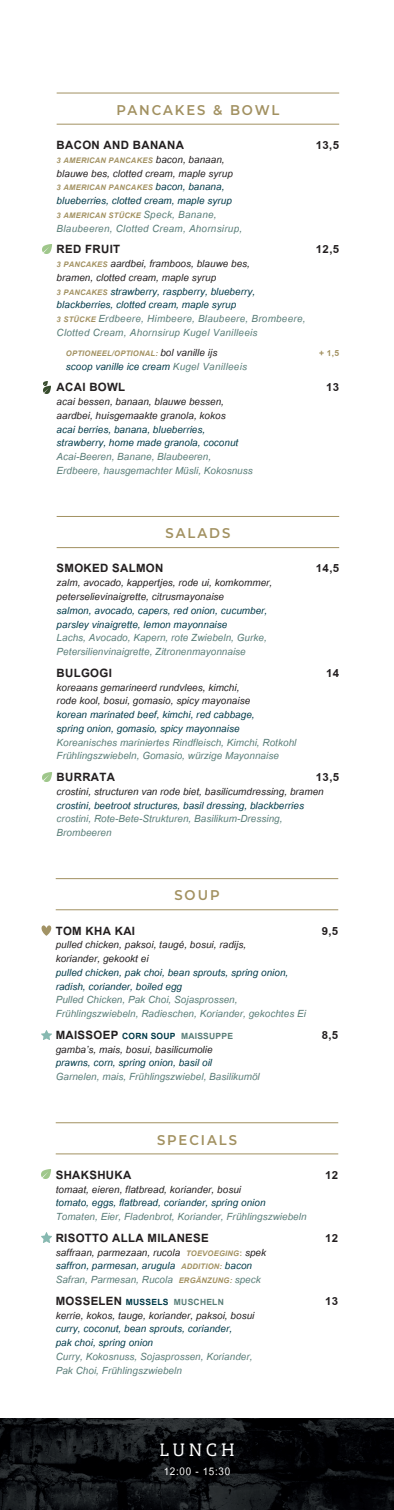
<style>
.page{position:relative;width:394px;height:1510px;background:#fff}
.page>*{position:absolute;margin:0;border:0;box-sizing:border-box;transform-origin:0 0}
.t1{font:300 18.75px "Bree Serif";letter-spacing:.2em;color:#fff}
.t2{font:700 16px "Utsaah";letter-spacing:.02em;color:#231f20}
.t3{font:14.75px "Utsaah";letter-spacing:.05em;color:#fff;scale:.93 1}
.t4{font:600 14px "Montserrat";letter-spacing:.15em;color:#a29161;scale:.93 1}
.t5{font:italic 13.75px/13.8px "Utsaah";letter-spacing:.005em;color:#597d78}
.t6{font:italic 13.75px/13.8px "Utsaah";letter-spacing:.005em;color:#231f20}
.t7{font:italic 13.75px/13.8px "Utsaah";letter-spacing:.005em;color:#003a49}
.t8{font:700 11.88px "Utsaah";letter-spacing:.02em;color:#597d78}
.t9{font:700 11.88px "Utsaah";color:#a29161}
.t10{font:italic 700 10.62px "Utsaah";letter-spacing:.02em;color:#a29161}
.s1{font-weight:400;font-size:13.75px;color:#231f20}
.s2{font-weight:400;font-size:13.75px;color:#003a49}
.s3{font-weight:400;font-size:13.75px;color:#597d78}
.s4{font-weight:700;font-size:10.62px;color:#a29161}
.s5{color:#231f20}
.s6{color:#003a49}
.s7{color:#597d78}
.s8{font-size:16px;color:#231f20}
.s9{font-weight:700;font-style:normal;font-size:11.88px;color:#a29161}
.s10{font-size:11.88px;color:#003a49}
.s11{font-size:11.88px;color:#597d78}
</style>
<div class="page">
<img style="left:0;top:1418px;width:393px;height:91px">
<hr style="left:57px;top:516px;width:282px;height:1px;background:#a29161">
<hr style="left:57px;top:547px;width:282px;height:1px;background:#a29161">
<svg style="left:42px;top:772px;width:10px;height:9px"></svg>
<hr style="left:56px;top:1122px;width:282px;height:1px;background:#a29161">
<hr style="left:56px;top:1153px;width:282px;height:1px;background:#a29161">
<svg style="left:41px;top:1169px;width:10px;height:9px"></svg>
<svg style="left:41px;top:1232px;width:10px;height:10px"></svg>
<hr style="left:57px;top:92px;width:282px;height:1px;background:#a29161">
<hr style="left:57px;top:124px;width:282px;height:1px;background:#a29161">
<svg style="left:42px;top:245px;width:10px;height:9px"></svg>
<svg style="left:43px;top:382px;width:8px;height:11px"></svg>
<hr style="left:56px;top:878px;width:282px;height:1px;background:#a29161">
<hr style="left:56px;top:909px;width:282px;height:1px;background:#a29161">
<svg style="left:41px;top:1030px;width:10px;height:9px"></svg>
<svg style="left:41px;top:925px;width:10px;height:10px"></svg>
<p class="t4" style="left:116px;top:100px;width:176px">PANCAKES &amp; BOWL</p>
<p class="t2" style="left:57px;top:136px;width:129px">BACON AND BANANA</p>
<p class="t2" style="left:315px;top:136px;width:25px">13,5</p>
<p class="t10" style="left:57px;top:154px;width:169px">3 AMERICAN PANCAKES <span class="s1">bacon, banaan,</span></p>
<p class="t6" style="left:57px;top:167px;width:177px">blauwe bes, clotted cream, maple syrup</p>
<p class="t10" style="left:57px;top:182px;width:169px">3 AMERICAN PANCAKES <span class="s2">bacon, banana,</span></p>
<p class="t7" style="left:57px;top:194px;width:176px">blueberries, clotted cream, maple syrup</p>
<p class="t10" style="left:57px;top:209px;width:161px">3 AMERICAN STÜCKE <span class="s3">Speck, Banane,</span></p>
<p class="t5" style="left:57px;top:222px;width:187px">Blaubeeren, Clotted Cream, Ahornsirup,</p>
<p class="t2" style="left:57px;top:240px;width:65px">RED FRUIT</p>
<p class="t2" style="left:315px;top:240px;width:25px">12,5</p>
<p class="t5" style="left:57px;top:257px;width:250px"><span class="s4">3 PANCAKES</span> <span class="s5">aardbei, framboos, blauwe bes,<br>bramen, clotted cream, maple syrup<br></span><span class="s4">3 PANCAKES</span> <span class="s6">strawberry, raspberry, blueberry, blackberries, clotted cream, maple syrup<br></span><span class="s4">3 STÜCKE</span> Erdbeere, Himbeere, Blaubeere, Brombeere, Clotted Cream, Ahornsirup Kugel Vanilleeis</p>
<p class="t10" style="left:66px;top:347px;width:153px">OPTIONEEL/OPTIONAL: <span class="s1">bol vanille ijs</span></p>
<p class="t9" style="left:319px;top:346px;width:22px">+ 1,5</p>
<p class="t7" style="left:66px;top:360px;width:182px">scoop vanille ice cream <span class="s7">Kugel Vanilleeis</span></p>
<p class="t2" style="left:57px;top:378px;width:70px">ACAI BOWL</p>
<p class="t2" style="left:326px;top:378px;width:15px">13</p>
<p class="t6" style="left:57px;top:395px;width:170px">acai bessen, banaan, blauwe bessen, aardbei, huisgemaakte granola, kokos</p>
<p class="t7" style="left:57px;top:423px;width:183px">acai berries, banana, blueberries, strawberry, home made granola, coconut</p>
<p class="t5" style="left:57px;top:450px;width:197px">Acai-Beeren, Banane, Blaubeeren,<br>Erdbeere, hausgemachter Müsli, Kokosnuss</p>
<p class="t4" style="left:165px;top:523px;width:71px">SALADS</p>
<p class="t2" style="left:57px;top:559px;width:108px">SMOKED SALMON</p>
<p class="t2" style="left:315px;top:559px;width:25px">14,5</p>
<p class="t6" style="left:57px;top:576px;width:217px">zalm, avocado, kappertjes, rode ui, komkommer, peterselievinaigrette, citrusmayonaise</p>
<p class="t7" style="left:57px;top:604px;width:212px">salmon, avocado, capers, red onion, cucumber, parsley vinaigrette, lemon mayonnaise</p>
<p class="t5" style="left:57px;top:631px;width:211px">Lachs, Avocado, Kapern, rote Zwiebeln, Gurke,<br>Petersilienvinaigrette, Zitronenmayonnaise</p>
<p class="t2" style="left:57px;top:664px;width:57px">BULGOGI</p>
<p class="t2" style="left:326px;top:664px;width:15px">14</p>
<p class="t6" style="left:57px;top:680px;width:195px">koreaans gemarineerd rundvlees, kimchi, rode kool, bosui, gomasio, spicy mayonaise</p>
<p class="t7" style="left:57px;top:708px;width:199px">korean marinated beef, kimchi, red cabbage, spring onion, gomasio, spicy mayonnaise</p>
<p class="t5" style="left:57px;top:735px;width:241px">Koreanisches mariniertes Rindfleisch, Kimchi, Rotkohl<br>Frühlingszwiebeln, Gomasio, würzige Mayonnaise</p>
<p class="t2" style="left:57px;top:768px;width:60px">BURRATA</p>
<p class="t2" style="left:315px;top:768px;width:25px">13,5</p>
<p class="t6" style="left:57px;top:785px;width:268px">crostini, structuren van rode biet, basilicumdressing, bramen</p>
<p class="t7" style="left:57px;top:798px;width:248px">crostini, beetroot structures, basil dressing, blackberries</p>
<p class="t5" style="left:57px;top:812px;width:227px">crostini, Rote-Bete-Strukturen, Basilikum-Dressing,<br>Brombeeren</p>
<p class="t4" style="left:174px;top:885px;width:50px">SOUP</p>
<p class="t2" style="left:56px;top:921px;width:81px">TOM KHA KAI</p>
<p class="t2" style="left:321px;top:921px;width:18px">9,5</p>
<p class="t6" style="left:56px;top:938px;width:192px">pulled chicken, paksoi, taugé, bosui, radijs, koriander, gekookt ei</p>
<p class="t7" style="left:56px;top:966px;width:234px">pulled chicken, pak choi, bean sprouts, spring onion, radish, coriander, boiled egg</p>
<p class="t5" style="left:56px;top:993px;width:251px">Pulled Chicken, Pak Choi, Sojasprossen,<br>Frühlingszwiebeln, Radieschen, Koriander, gekochtes Ei</p>
<p class="t8" style="left:56px;top:1029px;width:179px"><span class="s8">MAISSOEP</span> <span class="s6">CORN SOUP</span> MAISSUPPE</p>
<p class="t2" style="left:321px;top:1026px;width:18px">8,5</p>
<p class="t6" style="left:56px;top:1043px;width:158px">gamba’s, mais, bosui, basilicumolie</p>
<p class="t7" style="left:56px;top:1056px;width:158px">prawns, corn, spring onion, basil oil</p>
<p class="t5" style="left:56px;top:1070px;width:205px">Garnelen, mais, Frühlingszwiebel, Basilikumöl</p>
<p class="t4" style="left:157px;top:1129px;width:87px">SPECIALS</p>
<p class="t2" style="left:56px;top:1165px;width:77px">SHAKSHUKA</p>
<p class="t2" style="left:325px;top:1165px;width:15px">12</p>
<p class="t6" style="left:56px;top:1182px;width:187px">tomaat, eieren, flatbread, koriander, bosui</p>
<p class="t7" style="left:56px;top:1196px;width:211px">tomato, eggs, flatbread, coriander, spring onion</p>
<p class="t5" style="left:56px;top:1210px;width:252px">Tomaten, Eier, Fladenbrot, Koriander, Frühlingszwiebeln</p>
<p class="t2" style="left:56px;top:1228px;width:154px">RISOTTO ALLA MILANESE</p>
<p class="t2" style="left:325px;top:1228px;width:15px">12</p>
<p class="t6" style="left:56px;top:1245px;width:211px">saffraan, parmezaan, rucola <span class="s4">TOEVOEGING</span><span class="s9">:</span> spek <span class="s6">saffron, parmesan, arugula</span> <span class="s4">ADDITION:</span> <span class="s6">bacon<br></span><span class="s7">Safran, Parmesan, Rucola</span> <span class="s4">ERGÄNZUNG:</span> <span class="s7">speck</span></p>
<p class="t2" style="left:56px;top:1291px;width:169px">MOSSELEN <span class="s10">MUSSELS</span> <span class="s11">MUSCHELN</span></p>
<p class="t2" style="left:325px;top:1291px;width:15px">13</p>
<p class="t6" style="left:56px;top:1308px;width:200px">kerrie, kokos, tauge, koriander, paksoi, bosui</p>
<p class="t7" style="left:56px;top:1322px;width:178px">curry, coconut, bean sprouts, coriander, pak choi, spring onion</p>
<p class="t5" style="left:56px;top:1350px;width:198px">Curry, Kokosnuss, Sojasprossen, Koriander,<br>Pak Choi, Frühlingszwiebeln</p>
<h1 class="t1" style="left:159px;top:1435px;width:77px">LUNCH</h1>
<p class="t3" style="left:164px;top:1462px;width:73px">12:00 - 15:30</p>
</div>
